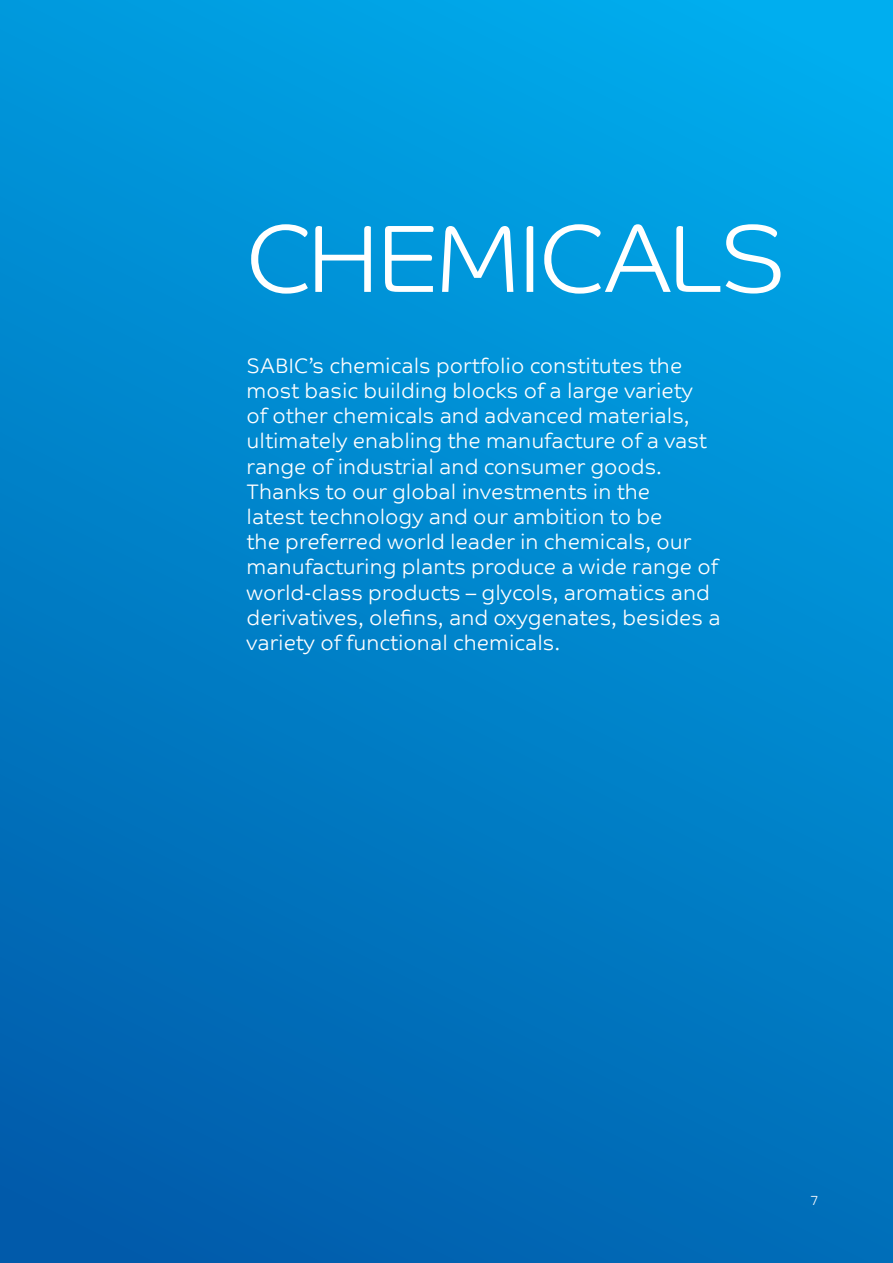
<style>
.page{position:relative;width:893px;height:1263px;background:#fff}
.page>*{position:absolute;margin:0;border:0;box-sizing:border-box;transform-origin:0 0}
.t1{font:300 96px "SABIC Typeface Headline";letter-spacing:-.01em;color:#fff}
.t2{font:300 21px/25.2px "SABIC Typeface Text";color:#fff}
.t3{font:300 13.5px "SABIC Typeface Text";color:#fff}
</style>
<div class="page">
<div style="left:0;top:0;width:893px;height:1263px;background:linear-gradient(to bottom,#00a5e7,#0062af)"></div>
<h1 class="t1" style="left:247px;top:203px;width:540px">CHEMICALS</h1>
<p class="t2" style="left:247px;top:351px;width:476px">SABIC’s chemicals portfolio constitutes the most basic building blocks of a large variety<br>of other chemicals and advanced materials, ultimately enabling the manufacture of a vast range of industrial and consumer goods.<br>Thanks to our global investments in the<br>latest technology and our ambition to be<br>the preferred world leader in chemicals, our manufacturing plants produce a wide range of world-class products – glycols, aromatics and derivatives, olefins, and oxygenates, besides a variety of functional chemicals.</p>
<p class="t3" style="left:811px;top:1188px;width:9px">7</p>
</div>
